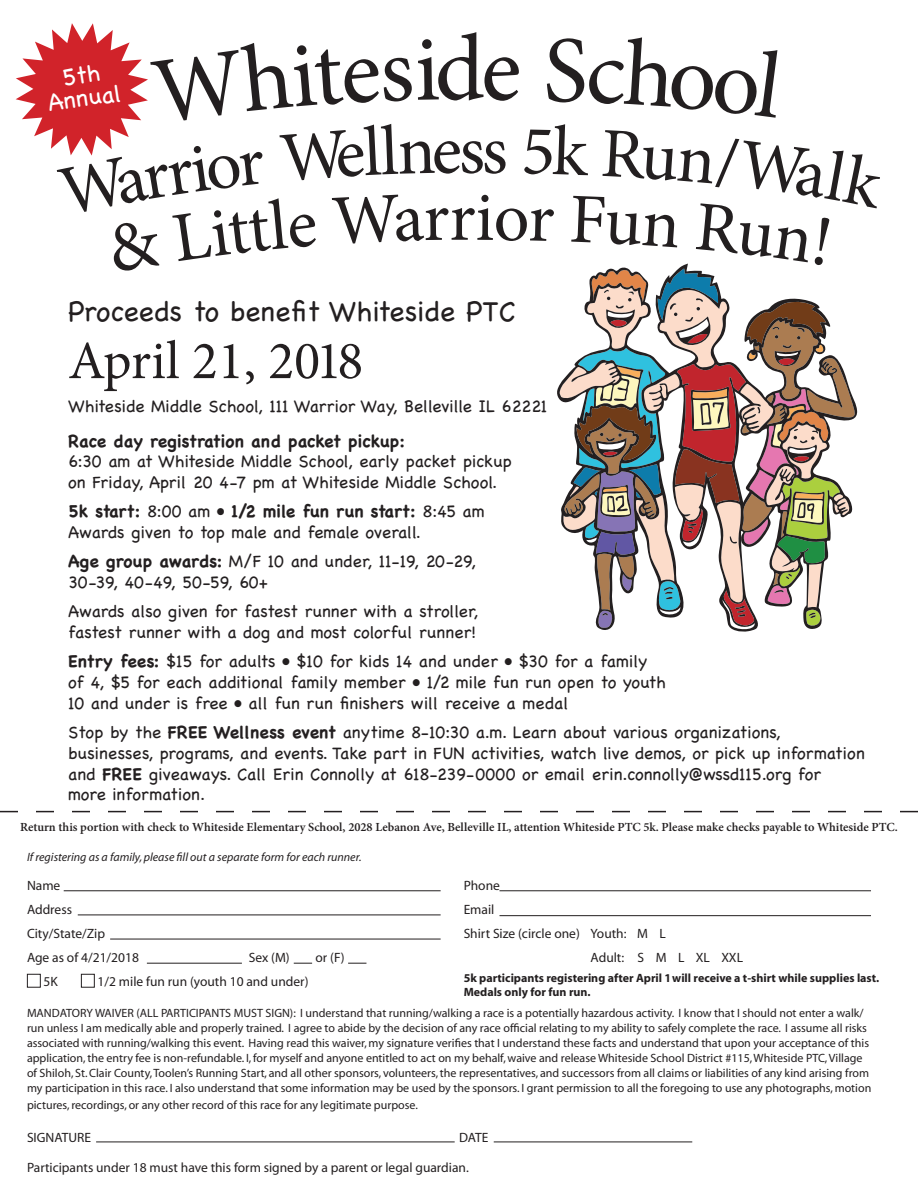
<style>
.page{position:relative;width:918px;height:1188px;background:#fff}
.page>*{position:absolute;margin:0;border:0;box-sizing:border-box;transform-origin:0 0}
.t1{font:94.5px "Minion Pro";color:#231f20}
.t2{font:70.5px "Minion Pro";color:#231f20}
.t3{font:54px "Minion Pro";letter-spacing:-.005em;color:#231f20}
.t4{font:28.5px "Chalkboard";color:#231f20}
.t5{font:24.3px/23px "Chalkboard";color:#fff;text-align:center}
.t6{font:17.25px/20.7px "Chalkboard";color:#231f20}
.t7{font:700 17.25px "Chalkboard";color:#231f20}
.t8{font:13.5px/24px "Myriad";color:#231f20}
.t9{font:600 12.3px "Minion Pro";color:#231f20}
.t10{font:12px/15px "Myriad";color:#231f20}
.t11{font:700 12px/13.5px "Myriad";color:#231f20}
.t12{font:italic 12px "Myriad";color:#231f20}
.s1{font-weight:700}
</style>
<div class="page">
<div style="left:27px;top:974px;width:14px;height:14px;border:1px solid #231f20"></div>
<div style="left:81px;top:974px;width:14px;height:14px;border:1px solid #231f20"></div>
<svg style="left:0;top:811px;width:918px;height:1px"></svg>
<hr style="left:64px;top:890px;width:377px;height:1px;background:#231f20">
<hr style="left:96px;top:1142px;width:359px;height:1px;background:#231f20">
<hr style="left:494px;top:1142px;width:198px;height:1px;background:#231f20">
<hr style="left:78px;top:915px;width:363px;height:1px;background:#231f20">
<hr style="left:110px;top:939px;width:331px;height:1px;background:#231f20">
<hr style="left:500px;top:915px;width:371px;height:1px;background:#231f20">
<hr style="left:500px;top:890px;width:371px;height:1px;background:#231f20">
<hr style="left:147px;top:963px;width:95px;height:1px;background:#231f20">
<svg style="left:294px;top:963px;width:18px;height:1px"></svg>
<svg style="left:348px;top:963px;width:18px;height:1px"></svg>
<svg style="left:557px;top:263px;width:301px;height:369px"></svg>
<svg style="left:16px;top:23px;width:132px;height:133px"></svg>
<h3 class="t5" style="left:43px;top:69px;width:76px;rotate:-8deg">5th<br>Annual</h3>
<h1 class="t1" style="left:435px;top:6px;width:52px">d</h1>
<h2 class="t2" style="left:459px;top:103px;width:28px">s</h2>
<h2 class="t2" style="left:449px;top:170px;width:47px">ri</h2>
<h3 class="t4" style="left:68px;top:295px;width:449px">Proceeds to benefit Whiteside PTC</h3>
<h3 class="t3" style="left:68px;top:325px;width:297px">April 21, 2018</h3>
<h3 class="t6" style="left:68px;top:396px;width:481px">Whiteside Middle School, 111 Warrior Way, Belleville IL 62221</h3>
<h3 class="t7" style="left:68px;top:430px;width:338px">Race day registration and packet pickup:</h3>
<h3 class="t6" style="left:68px;top:451px;width:445px">6:30 am at Whiteside Middle School, early packet pickup on Friday, April 20 4-7 pm at Whiteside Middle School.</h3>
<h3 class="t6" style="left:68px;top:501px;width:418px"><span class="s1">5k start:</span> 8:00 am • <span class="s1">1/2 mile fun run start:</span> 8:45 am<br>Awards given to top male and female overall.</h3>
<h3 class="t6" style="left:68px;top:551px;width:409px"><span class="s1">Age group awards:</span> M/F 10 and under, 11-19, 20-29,<br>30-39, 40-49, 50-59, 60+</h3>
<h3 class="t6" style="left:68px;top:601px;width:411px">Awards also given for fastest runner with a stroller, fastest runner with a dog and most colorful runner!</h3>
<h3 class="t6" style="left:68px;top:651px;width:599px"><span class="s1">Entry fees:</span> $15 for adults • $10 for kids 14 and under • $30 for a family of 4, $5 for each additional family member • 1/2 mile fun run open to youth<br>10 and under is free • all fun run finishers will receive a medal</h3>
<p class="t6" style="left:68px;top:722px;width:798px">Stop by the <span class="s1">FREE Wellness event</span> anytime 8-10:30 a.m. Learn about various organizations, businesses, programs, and events. Take part in FUN activities, watch live demos, or pick up information and <span class="s1">FREE</span> giveaways. Call Erin Connolly at 618-239-0000 or email erin.connolly@wssd115.org for<br>more information.</p>
<p class="t9" style="left:20px;top:818px;width:879px">Return this portion with check to Whiteside Elementary School, 2028 Lebanon Ave, Belleville IL, attention Whiteside PTC 5k. Please make checks payable to Whiteside PTC.</p>
<p class="t12" style="left:27px;top:851px;width:336px">If registering as a family, please fill out a separate form for each runner.</p>
<p class="t8" style="left:464px;top:874px;width:38px">Phone</p>
<p class="t8" style="left:464px;top:898px;width:32px">Email</p>
<p class="t8" style="left:464px;top:922px;width:204px">Shirt Size (circle one) Youth: M L</p>
<p class="t8" style="left:591px;top:946px;width:154px">Adult: S M L XL XXL</p>
<p class="t11" style="left:464px;top:972px;width:417px">5k participants registering after April 1 will receive a t-shirt while supplies last.<br>Medals only for fun run.</p>
<p class="t10" style="left:27px;top:1006px;width:846px">MANDATORY WAIVER (ALL PARTICIPANTS MUST SIGN): I understand that running/walking a race is a potentially hazardous activity. I know that I should not enter a walk/ run unless I am medically able and properly trained. I agree to abide by the decision of any race official relating to my ability to safely complete the race. I assume all risks associated with running/walking this event. Having read this waiver, my signature verifies that I understand these facts and understand that upon your acceptance of this application, the entry fee is non-refundable. I, for myself and anyone entitled to act on my behalf, waive and release Whiteside School District #115, Whiteside PTC, Village of Shiloh, St. Clair County, Toolen’s Running Start, and all other sponsors, volunteers, the representatives, and successors from all claims or liabilities of any kind arising from my participation in this race. I also understand that some information may be used by the sponsors. I grant permission to all the foregoing to use any photographs, motion</p>
<p class="t10" style="left:27px;top:1098px;width:392px">pictures, recordings, or any other record of this race for any legitimate purpose.</p>
<p class="t8" style="left:27px;top:1126px;width:66px">SIGNATURE</p>
<p class="t8" style="left:459px;top:1126px;width:31px">DATE</p>
<p class="t8" style="left:27px;top:1156px;width:443px">Participants under 18 must have this form signed by a parent or legal guardian.</p>
<p class="t8" style="left:27px;top:874px;width:113px">Name<br>Address<br>City/State/Zip<br>Age as of 4/21/2018</p>
<p class="t8" style="left:249px;top:946px;width:43px">Sex (M)</p>
<p class="t8" style="left:316px;top:946px;width:30px">or (F)</p>
<p class="t8" style="left:44px;top:970px;width:16px">5K</p>
<p class="t8" style="left:98px;top:970px;width:212px">1/2 mile fun run (youth 10 and under)</p>
</div>
